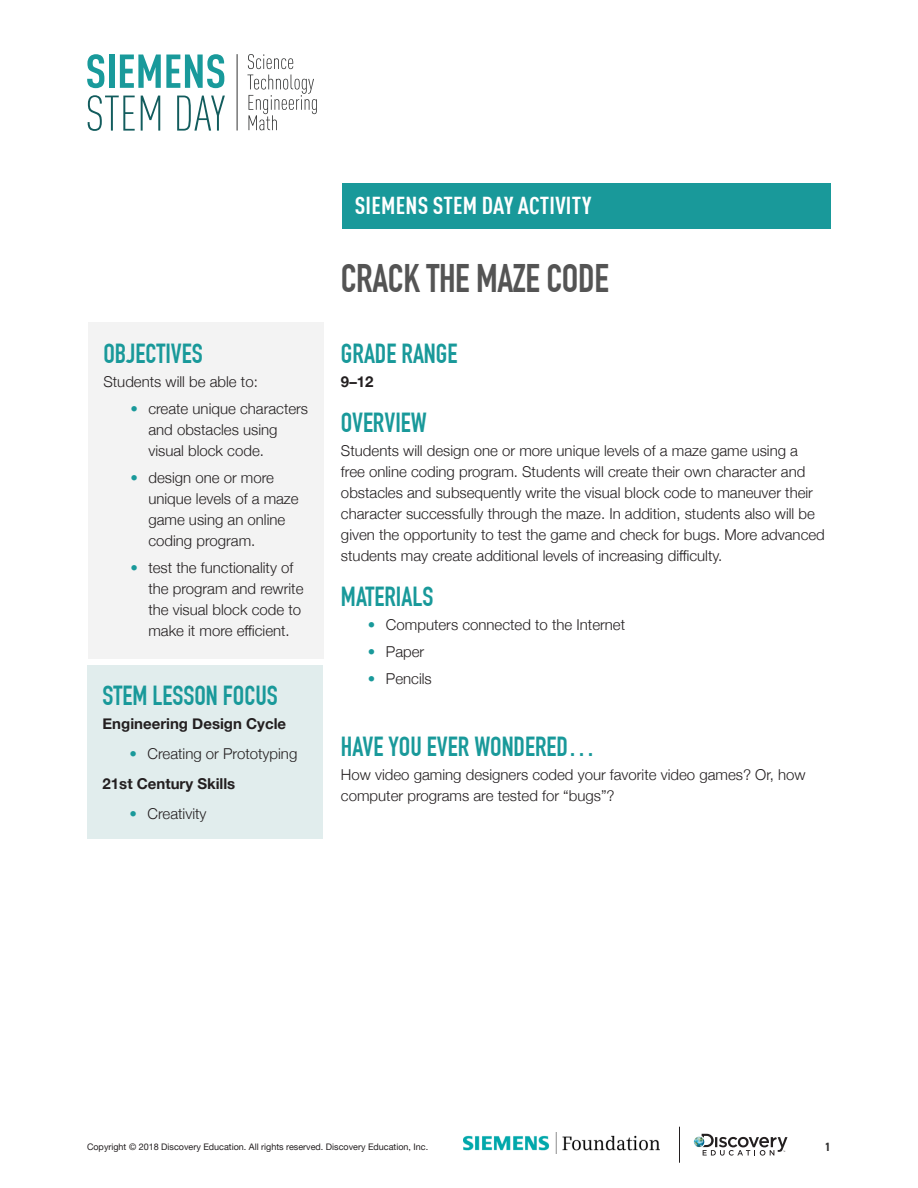
<style>
.page{position:relative;width:918px;height:1188px;background:#fff}
.page>*{position:absolute;margin:0;border:0;box-sizing:border-box;transform-origin:0 0}
.t1{font:700 39px "DIN Condensed";letter-spacing:-.01em;color:#545454}
.Subhead_1{font:700 27px "DIN Condensed";color:#19999a}
.t2{font:700 condensed 24px "DIN Pro";letter-spacing:.01em;color:#fff}
.Body{font:300 15px/21px "Helvetica Neue";color:#231f20}
.Body-2{font:700 15px "Helvetica Neue";color:#231f20}
.t3{font:700 12px "DIN2014";color:#343333}
.t4{font:9px "Helvetica Neue LT Pro";color:#231f20}
.s1{font-family:"Helvetica Neue LTW1 G";font-weight:100;font-stretch:condensed;color:#19999a}
</style>
<div class="page">
<svg style="left:694px;top:1134px;width:94px;height:22px"></svg>
<hr style="left:679px;top:1127px;width:1px;height:36px;background:#231f20">
<svg style="left:87px;top:54px;width:17px;height:34px"></svg>
<div style="left:109px;top:55px;width:5px;height:33px;background:#199a9b"></div>
<svg style="left:120px;top:54px;width:104px;height:34px"></svg>
<svg style="left:88px;top:95px;width:47px;height:36px"></svg>
<svg style="left:141px;top:96px;width:19px;height:35px"></svg>
<svg style="left:177px;top:96px;width:48px;height:35px"></svg>
<svg style="left:248px;top:54px;width:45px;height:15px"></svg>
<svg style="left:247px;top:75px;width:70px;height:55px"></svg>
<hr style="left:237px;top:54px;width:1px;height:77px;background:#323333">
<img style="left:464px;top:1133px;width:195px;height:21px">
<div style="left:342px;top:183px;width:489px;height:45px;background:#19999a"></div>
<div style="left:87px;top:665px;width:236px;height:173px;background:#e1eded"></div>
<div style="left:88px;top:322px;width:236px;height:337px;background:#f3f3f3"></div>
<p class="t2" style="left:355px;top:188px;width:238px">SIEMENS STEM DAY ACTIVITY</p>
<p class="Subhead_1" style="left:103px;top:337px;width:101px">OBJECTIVES</p>
<p class="Body" style="left:103px;top:370px;width:156px">Students will be able to:</p>
<p class="Body" style="left:148px;top:397px;width:161px;text-indent:-18px"><span class="s1">•</span> create unique characters and obstacles using visual block code.</p>
<p class="Body" style="left:148px;top:466px;width:152px;text-indent:-18px"><span class="s1">•</span> design one or more unique levels of a maze game using an online coding program.</p>
<p class="Body" style="left:148px;top:556px;width:157px;text-indent:-18px"><span class="s1">•</span> test the functionality of the program and rewrite the visual block code to make it more efficient.</p>
<p class="Subhead_1" style="left:103px;top:680px;width:177px">STEM LESSON FOCUS</p>
<p class="Body-2" style="left:103px;top:712px;width:185px">Engineering Design Cycle</p>
<p class="Body" style="left:130px;top:742px;width:169px"><span class="s1">•</span> Creating or Prototyping</p>
<p class="Body-2" style="left:103px;top:772px;width:134px">21st Century Skills</p>
<p class="Body" style="left:130px;top:802px;width:78px"><span class="s1">•</span> Creativity</p>
<p class="t1" style="left:341px;top:256px;width:270px">CRACK THE MAZE CODE</p>
<p class="Subhead_1" style="left:341px;top:337px;width:118px">GRADE RANGE</p>
<p class="Body-2" style="left:341px;top:370px;width:34px">9–12</p>
<p class="Subhead_1" style="left:341px;top:406px;width:87px">OVERVIEW</p>
<p class="Body" style="left:341px;top:439px;width:485px">Students will design one or more unique levels of a maze game using a free online coding program. Students will create their own character and obstacles and subsequently write the visual block code to maneuver their character successfully through the maze. In addition, students also will be given the opportunity to test the game and check for bugs. More advanced students may create additional levels of increasing difficulty.</p>
<p class="Subhead_1" style="left:341px;top:580px;width:94px">MATERIALS</p>
<p class="Body" style="left:368px;top:613px;width:259px"><span class="s1">•</span> Computers connected to the Internet</p>
<p class="Body" style="left:368px;top:640px;width:58px"><span class="s1">•</span> Paper</p>
<p class="Body" style="left:368px;top:667px;width:65px"><span class="s1">•</span> Pencils</p>
<p class="Subhead_1" style="left:341px;top:730px;width:256px">HAVE YOU EVER WONDERED…</p>
<p class="Body" style="left:341px;top:763px;width:466px">How video gaming designers coded your favorite video games? Or, how computer programs are tested for “bugs”?</p>
<p class="t4" style="left:87px;top:1141px;width:343px">Copyright © 2018 Discovery Education. All rights reserved. Discovery Education, Inc.</p>
<p class="t3" style="left:825px;top:1139px;width:8px">1</p>
</div>
